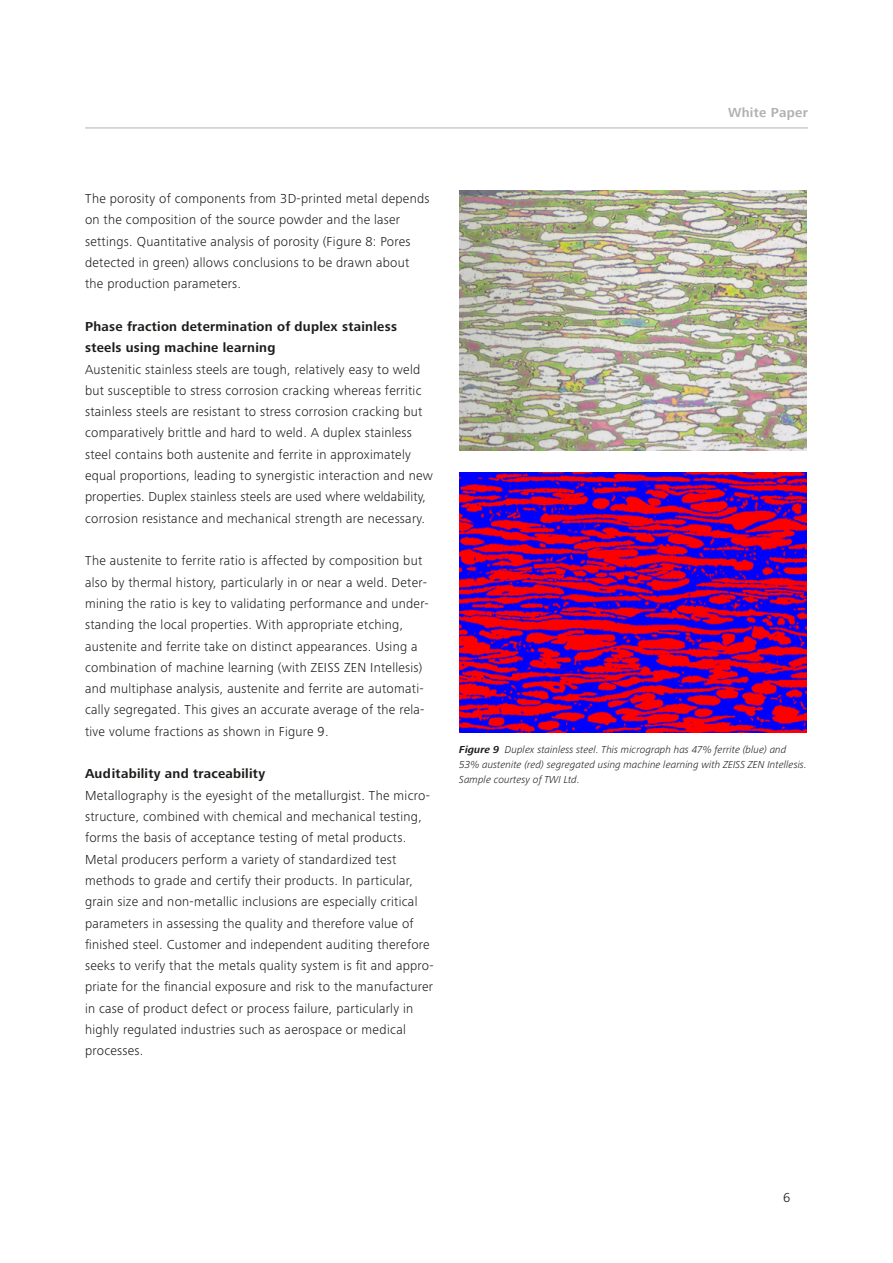
<style>
.page{position:relative;width:893px;height:1263px;background:#fff}
.page>*{position:absolute;margin:0;border:0;box-sizing:border-box;transform-origin:0 0}
.t1{font:300 13.5px/21.3px "Zeiss Frutiger Next Pro";letter-spacing:.02em;color:#1d1d1b}
.t2{font:700 13.5px/21.3px "Zeiss Frutiger Next Pro";letter-spacing:.02em;color:#1d1d1b}
.t3{font:700 13.5px "ZEISS Frutiger Next W1 G";letter-spacing:.02em;color:#b3b2b2}
.t4{font:italic 300 10.5px/15px "Zeiss Frutiger Next Pro";letter-spacing:.005em;color:#1d1d1b}
.s1{font-weight:700}
</style>
<div class="page">
<hr style="left:85px;top:128px;width:723px;height:1px;background:#b3b2b2">
<img style="left:459px;top:190px;width:348px;height:261px">
<img style="left:459px;top:472px;width:348px;height:260px">
<p class="t3" style="left:728px;top:105px;width:81px">White Paper</p>
<p class="t1" style="left:85px;top:188px;width:346px">The porosity of components from 3D-printed metal depends on the composition of the source powder and the laser settings. Quantitative analysis of porosity (Figure 8: Pores detected in green) allows conclusions to be drawn about the production parameters.</p>
<p class="t2" style="left:85px;top:316px;width:314px">Phase fraction determination of duplex stainless steels using machine learning</p>
<p class="t1" style="left:85px;top:358px;width:349px">Austenitic stainless steels are tough, relatively easy to weld but susceptible to stress corrosion cracking whereas ferritic stainless steels are resistant to stress corrosion cracking but comparatively brittle and hard to weld. A duplex stainless steel contains both austenite and ferrite in approximately equal proportions, leading to synergistic interaction and new properties. Duplex stainless steels are used where weldability, corrosion resistance and mechanical strength are necessary.</p>
<p class="t1" style="left:85px;top:550px;width:345px">The austenite to ferrite ratio is affected by composition but also by thermal history, particularly in or near a weld. Deter&shy;mining the ratio is key to validating performance and under&shy;standing the local properties. With appropriate etching, austenite and ferrite take on distinct appearances. Using a combination of machine learning (with ZEISS ZEN Intellesis) and multiphase analysis, austenite and ferrite are automati&shy;cally segregated. This gives an accurate average of the rela&shy;tive volume fractions as shown in Figure 9.</p>
<p class="t2" style="left:85px;top:763px;width:182px">Auditability and traceability</p>
<p class="t1" style="left:85px;top:784px;width:350px">Metallography is the eyesight of the metallurgist. The micro&shy;structure, combined with chemical and mechanical testing, forms the basis of acceptance testing of metal products.<br>Metal producers perform a variety of standardized test methods to grade and certify their products. In particular, grain size and non-metallic inclusions are especially critical parameters in assessing the quality and therefore value of finished steel. Customer and independent auditing therefore seeks to verify that the metals quality system is fit and appro&shy;priate for the financial exposure and risk to the manufacturer in case of product defect or process failure, particularly in highly regulated industries such as aerospace or medical processes.</p>
<p class="t4" style="left:459px;top:741px;width:349px"><span class="s1">Figure 9</span> Duplex stainless steel. This micrograph has 47% ferrite (blue) and<br>53% austenite (red) segregated using machine learning with ZEISS ZEN Intellesis.<br>Sample courtesy of TWI Ltd.</p>
<p class="t1" style="left:783px;top:1187px;width:9px">6</p>
</div>
